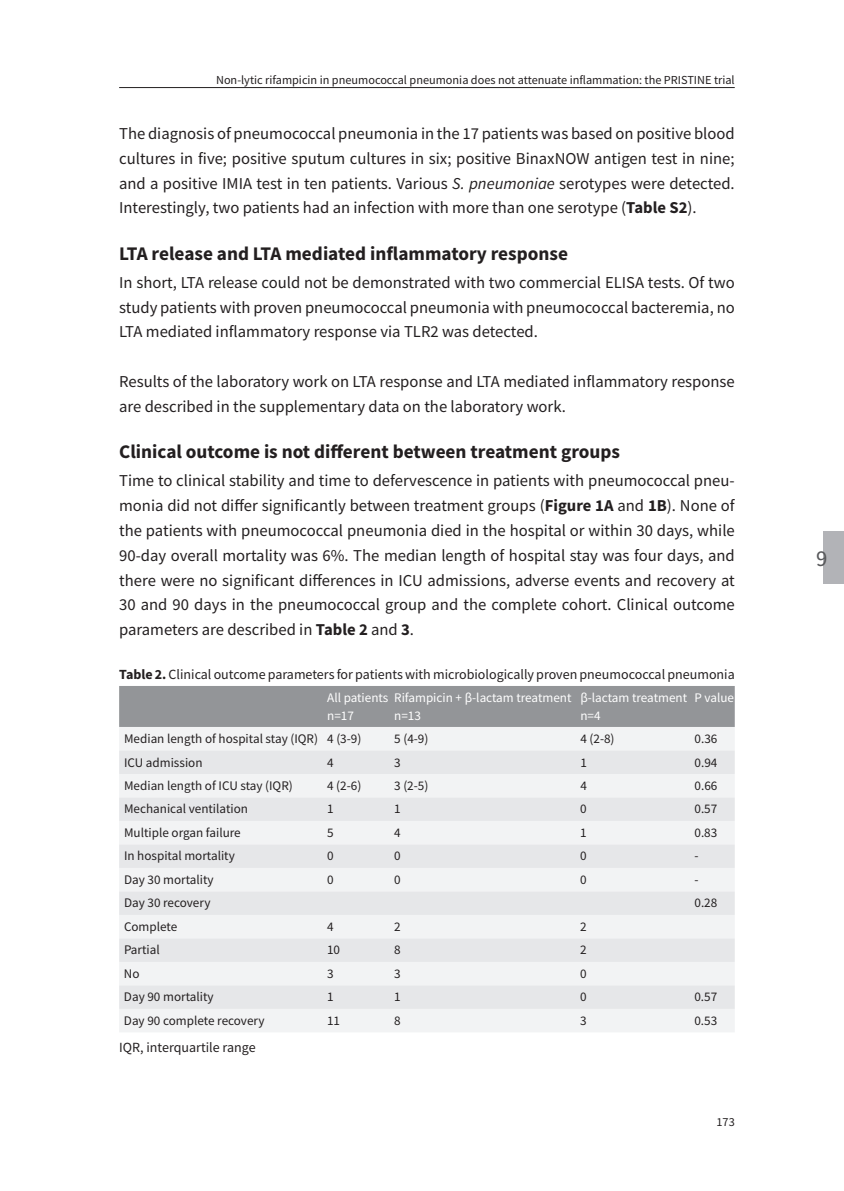
<style>
.page{position:relative;width:844px;height:1191px;background:#fff}
.page>*{position:absolute;margin:0;border:0;box-sizing:border-box;transform-origin:0 0}
.t1{font:22.75px "Source Sans Pro";color:#57585a}
.t2{font:700 19.25px "Source Sans Pro";color:#231f20}
.t3{font:16.62px/24.8px "Source Sans Pro";color:#231f20;text-align:justify}
.t4{font:14px "Source Sans Pro";color:#231f20}
.t5{font:13.12px "Source Sans Pro";color:#231f20}
.t6{font:13.12px/17.5px "Source Sans Pro";color:#fff}
.t7{font:12.25px "Source Sans Pro";color:#231f20}
.s1{font-style:italic}
.s2{font-weight:700}
</style>
<div class="page">
<hr style="left:119px;top:87px;width:615px;height:1px;background:#231f20">
<div style="left:822px;top:531px;width:21px;height:52px;background:#b2b3b7"></div>
<div style="left:119px;top:686px;width:615px;height:41px;background:#939598"></div>
<div style="left:119px;top:727px;width:615px;height:305px;background:#f2f3f4"></div>
<svg style="left:119px;top:750px;width:615px;height:259px;fill:#e6e7e9"></svg>
<p class="t7" style="left:216px;top:72px;width:520px">Non-lytic rifampicin in pneumococcal pneumonia does not attenuate inflammation: the PRISTINE trial</p>
<p class="t3" style="left:119px;top:121px;width:617px">The diagnosis of pneumococcal pneumonia in the 17 patients was based on positive blood cultures in five; positive sputum cultures in six; positive BinaxNOW antigen test in nine; and a positive IMIA test in ten patients. Various <span class="s1">S. pneumoniae</span> serotypes were detected.<br>Interestingly, two patients had an infection with more than one serotype (<span class="s2">Table S2</span>).</p>
<p class="t2" style="left:119px;top:240px;width:450px">LTA release and LTA mediated inflammatory response</p>
<p class="t3" style="left:119px;top:270px;width:617px">In short, LTA release could not be demonstrated with two commercial ELISA tests. Of two study patients with proven pneumococcal pneumonia with pneumococcal bacteremia, no LTA mediated inflammatory response via TLR2 was detected.</p>
<p class="t3" style="left:119px;top:369px;width:617px">Results of the laboratory work on LTA response and LTA mediated inflammatory response are described in the supplementary data on the laboratory work.</p>
<p class="t2" style="left:119px;top:438px;width:502px">Clinical outcome is not different between treatment groups</p>
<p class="t3" style="left:119px;top:468px;width:617px">Time to clinical stability and time to defervescence in patients with pneumococcal pneu&shy;monia did not differ significantly between treatment groups (<span class="s2">Figure 1A</span> and <span class="s2">1B</span>). None of the patients with pneumococcal pneumonia died in the hospital or within 30 days, while 90-day overall mortality was 6%. The median length of hospital stay was four days, and there were no significant differences in ICU admissions, adverse events and recovery at 30 and 90 days in the pneumococcal group and the complete cohort. Clinical outcome parameters are described in <span class="s2">Table 2</span> and <span class="s2">3</span>.</p>
<p class="t4" style="left:119px;top:665px;width:617px"><span class="s2">Table 2.</span> Clinical outcome parameters for patients with microbiologically proven pneumococcal pneumonia</p>
<p class="t6" style="left:327px;top:689px;width:246px">All patients Rifampicin + β-lactam treatment n=17</p>
<p class="t6" style="left:580px;top:689px;width:108px">β-lactam treatment n=4</p>
<p class="t6" style="left:694px;top:689px;width:41px">P value</p>
<p class="t6" style="left:394px;top:706px;width:28px">n=13</p>
<p class="t5" style="left:124px;top:730px;width:239px">Median length of hospital stay (IQR) 4 (3-9)</p>
<p class="t5" style="left:394px;top:730px;width:36px">5 (4-9)</p>
<p class="t5" style="left:580px;top:730px;width:36px">4 (2-8)</p>
<p class="t5" style="left:694px;top:730px;width:24px">0.36</p>
<p class="t5" style="left:124px;top:754px;width:80px">ICU admission</p>
<p class="t5" style="left:327px;top:754px;width:8px">4</p>
<p class="t5" style="left:394px;top:754px;width:8px">3</p>
<p class="t5" style="left:580px;top:754px;width:8px">1</p>
<p class="t5" style="left:694px;top:754px;width:24px">0.94</p>
<p class="t5" style="left:124px;top:777px;width:170px">Median length of ICU stay (IQR)</p>
<p class="t5" style="left:327px;top:777px;width:36px">4 (2-6)</p>
<p class="t5" style="left:394px;top:777px;width:36px">3 (2-5)</p>
<p class="t5" style="left:580px;top:777px;width:8px">4</p>
<p class="t5" style="left:694px;top:777px;width:24px">0.66</p>
<p class="t5" style="left:124px;top:800px;width:125px">Mechanical ventilation</p>
<p class="t5" style="left:327px;top:800px;width:8px">1</p>
<p class="t5" style="left:394px;top:800px;width:8px">1</p>
<p class="t5" style="left:580px;top:800px;width:8px">0</p>
<p class="t5" style="left:694px;top:800px;width:24px">0.57</p>
<p class="t5" style="left:124px;top:824px;width:118px">Multiple organ failure</p>
<p class="t5" style="left:327px;top:824px;width:8px">5</p>
<p class="t5" style="left:394px;top:824px;width:8px">4</p>
<p class="t5" style="left:580px;top:824px;width:8px">1</p>
<p class="t5" style="left:694px;top:824px;width:24px">0.83</p>
<p class="t5" style="left:124px;top:847px;width:112px">In hospital mortality</p>
<p class="t5" style="left:327px;top:847px;width:8px">0</p>
<p class="t5" style="left:394px;top:847px;width:8px">0</p>
<p class="t5" style="left:580px;top:847px;width:8px">0</p>
<p class="t5" style="left:694px;top:847px;width:6px">-</p>
<p class="t5" style="left:124px;top:871px;width:91px">Day 30 mortality</p>
<p class="t5" style="left:327px;top:871px;width:8px">0</p>
<p class="t5" style="left:394px;top:871px;width:8px">0</p>
<p class="t5" style="left:580px;top:871px;width:8px">0</p>
<p class="t5" style="left:694px;top:871px;width:6px">-</p>
<p class="t5" style="left:124px;top:894px;width:88px">Day 30 recovery</p>
<p class="t5" style="left:694px;top:894px;width:24px">0.28</p>
<p class="t5" style="left:124px;top:918px;width:55px">Complete</p>
<p class="t5" style="left:327px;top:918px;width:8px">4</p>
<p class="t5" style="left:394px;top:918px;width:8px">2</p>
<p class="t5" style="left:580px;top:918px;width:8px">2</p>
<p class="t5" style="left:124px;top:941px;width:37px">Partial</p>
<p class="t5" style="left:327px;top:941px;width:15px">10</p>
<p class="t5" style="left:394px;top:941px;width:8px">8</p>
<p class="t5" style="left:580px;top:941px;width:8px">2</p>
<p class="t5" style="left:124px;top:965px;width:17px">No</p>
<p class="t5" style="left:327px;top:965px;width:8px">3</p>
<p class="t5" style="left:394px;top:965px;width:8px">3</p>
<p class="t5" style="left:580px;top:965px;width:8px">0</p>
<p class="t5" style="left:124px;top:988px;width:91px">Day 90 mortality</p>
<p class="t5" style="left:327px;top:988px;width:8px">1</p>
<p class="t5" style="left:394px;top:988px;width:8px">1</p>
<p class="t5" style="left:580px;top:988px;width:8px">0</p>
<p class="t5" style="left:694px;top:988px;width:24px">0.57</p>
<p class="t5" style="left:124px;top:1012px;width:142px">Day 90 complete recovery</p>
<p class="t5" style="left:327px;top:1012px;width:15px">11</p>
<p class="t5" style="left:394px;top:1012px;width:8px">8</p>
<p class="t5" style="left:580px;top:1012px;width:8px">3</p>
<p class="t5" style="left:694px;top:1012px;width:24px">0.53</p>
<p class="t4" style="left:119px;top:1038px;width:138px">IQR, interquartile range</p>
<p class="t7" style="left:716px;top:1113px;width:20px">173</p>
<h1 class="t1" style="left:815px;top:543px;width:13px">9</h1>
</div>
